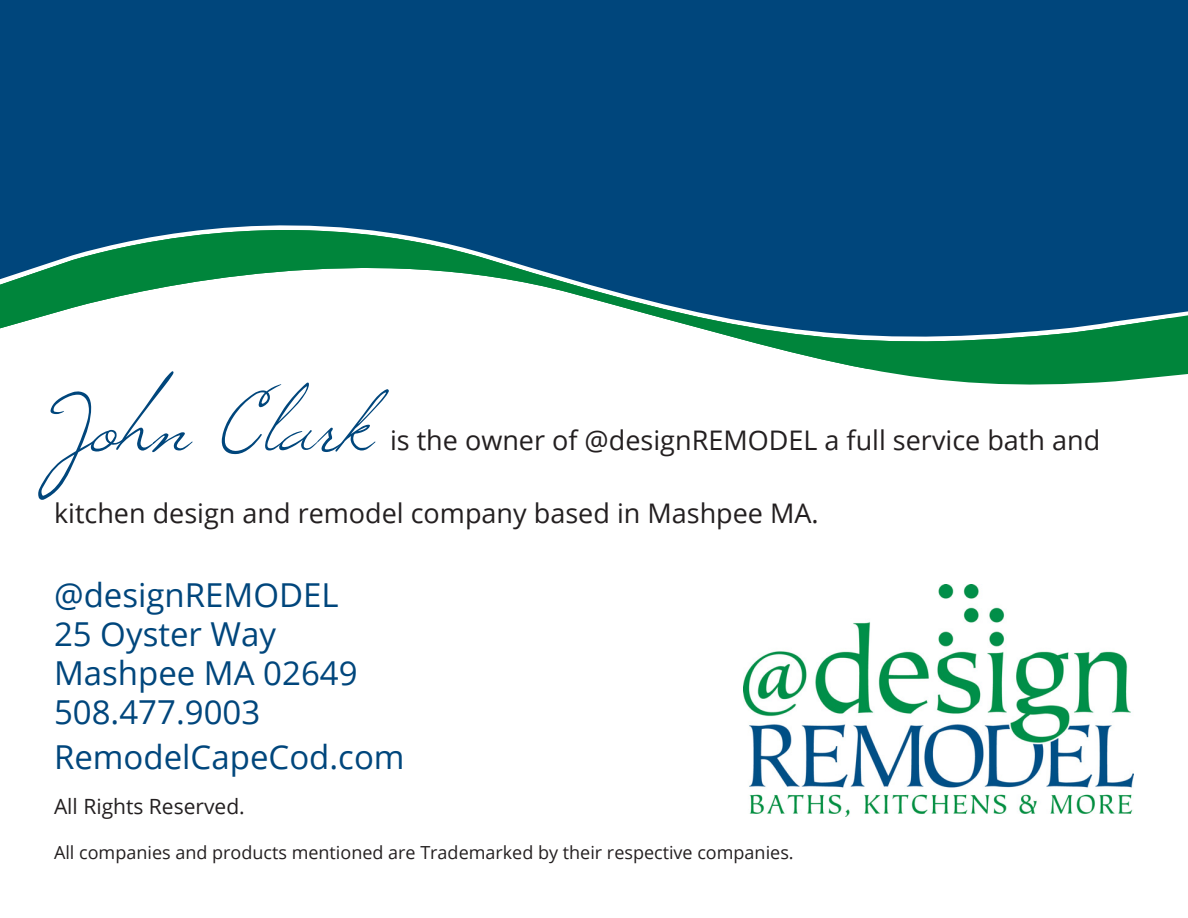
<style>
.page{position:relative;width:1188px;height:918px;background:#fff}
.page>*{position:absolute;margin:0;border:0;box-sizing:border-box;transform-origin:0 0}
.t1{font:108px "Windsong";color:#00467c}
.t2{font:33px "Open Sans";color:#00467c}
.t3{font:27px "Open Sans";color:#231f20}
.t4{font:21px "Open Sans";color:#231f20}
.t5{font:18px "Open Sans";color:#231f20}
</style>
<div class="page">
<div style="left:0;top:0;width:1188px;height:204px;background:#00467c"></div>
<svg style="left:0;top:204px;width:1188px;height:181px;fill:#00467c"></svg>
<svg style="left:0;top:230px;width:1170px;height:139px"></svg>
<img style="left:743px;top:584px;width:391px;height:233px">
<p class="t1" style="left:54px;top:349px;width:319px">John Clark</p>
<p class="t3" style="left:390px;top:421px;width:712px">is the owner of @designREMODEL a full service bath and</p>
<p class="t3" style="left:54px;top:495px;width:766px">kitchen design and remodel company based in Mashpee MA.</p>
<p class="t2" style="left:54px;top:572px;width:286px">@designREMODEL</p>
<p class="t2" style="left:54px;top:611px;width:224px">25 Oyster Way</p>
<p class="t2" style="left:54px;top:650px;width:305px">Mashpee MA 02649</p>
<p class="t2" style="left:54px;top:689px;width:208px">508.477.9003</p>
<p class="t2" style="left:54px;top:734px;width:352px">RemodelCapeCod.com</p>
<p class="t4" style="left:54px;top:792px;width:192px">All Rights Reserved.</p>
<p class="t5" style="left:54px;top:840px;width:741px">All companies and products mentioned are Trademarked by their respective companies.</p>
</div>
